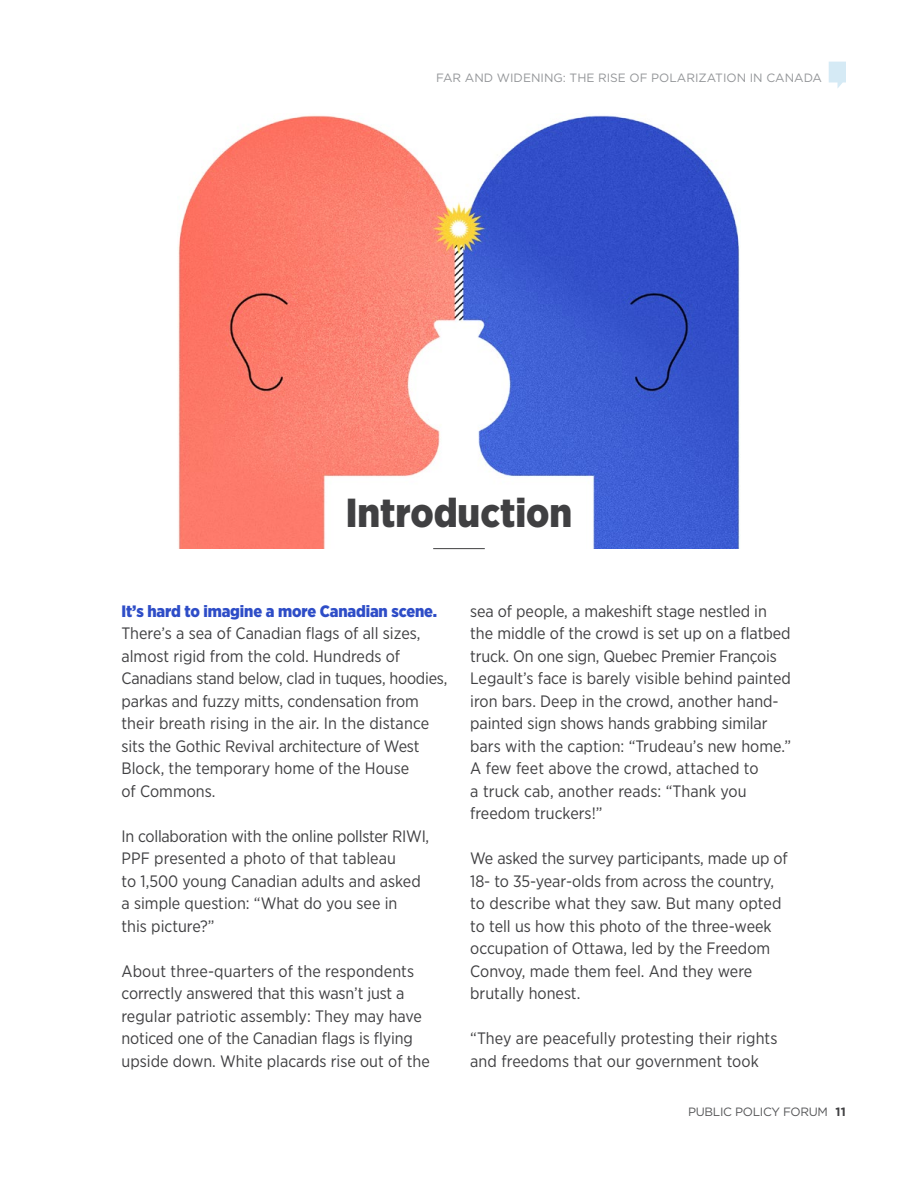
<style>
.page{position:relative;width:918px;height:1188px;background:#fff}
.page>*{position:absolute;margin:0;border:0;box-sizing:border-box;transform-origin:0 0}
.t1{font:900 40.5px "Gotham Narrow";color:#404042}
.t2{font:16.5px/22.5px "Gotham Narrow";color:#404042}
.t3{font:900 16.5px "Gotham Narrow";letter-spacing:-.01em;color:#2e4dc7}
.t4{font:12px "Gotham";color:#939598}
.t5{font:12px "Gotham";letter-spacing:-.025em;color:#555658}
.s1{font-weight:700;color:#404042}
</style>
<div class="page">
<img style="left:178px;top:115px;width:562px;height:434px">
<hr style="left:433px;top:548px;width:52px;height:1px;background:#404042">
<svg style="left:829px;top:62px;width:17px;height:26px"></svg>
<p class="t4" style="left:436px;top:70px;width:387px">FAR AND WIDENING: THE RISE OF POLARIZATION IN CANADA</p>
<h1 class="t1" style="left:346px;top:486px;width:228px">Introduction</h1>
<p class="t3" style="left:122px;top:600px;width:317px">It’s hard to imagine a more Canadian scene.</p>
<p class="t2" style="left:122px;top:622px;width:327px">There’s a sea of Canadian flags of all sizes, almost rigid from the cold. Hundreds of Canadians stand below, clad in tuques, hoodies, parkas and fuzzy mitts, condensation from their breath rising in the air. In the distance sits the Gothic Revival architecture of West Block, the temporary home of the House<br>of Commons.</p>
<p class="t2" style="left:122px;top:824px;width:309px">In collaboration with the online pollster RIWI, PPF presented a photo of that tableau<br>to 1,500 young Canadian adults and asked a simple question: “What do you see in<br>this picture?”</p>
<p class="t2" style="left:122px;top:959px;width:310px">About three-quarters of the respondents correctly answered that this wasn’t just a regular patriotic assembly: They may have noticed one of the Canadian flags is flying upside down. White placards rise out of the</p>
<p class="t2" style="left:470px;top:599px;width:322px">sea of people, a makeshift stage nestled in the middle of the crowd is set up on a flatbed truck. On one sign, Quebec Premier François Legault’s face is barely visible behind painted iron bars. Deep in the crowd, another hand&shy;painted sign shows hands grabbing similar bars with the caption: “Trudeau’s new home.” A few feet above the crowd, attached to<br>a truck cab, another reads: “Thank you freedom truckers!”</p>
<p class="t2" style="left:470px;top:847px;width:319px">We asked the survey participants, made up of 18- to 35-year-olds from across the country, to describe what they saw. But many opted to tell us how this photo of the three-week occupation of Ottawa, led by the Freedom Convoy, made them feel. And they were brutally honest.</p>
<p class="t2" style="left:470px;top:1027px;width:309px">“They are peacefully protesting their rights and freedoms that our government took</p>
<p class="t5" style="left:688px;top:1104px;width:159px">PUBLIC POLICY FORUM <span class="s1">11</span></p>
</div>
